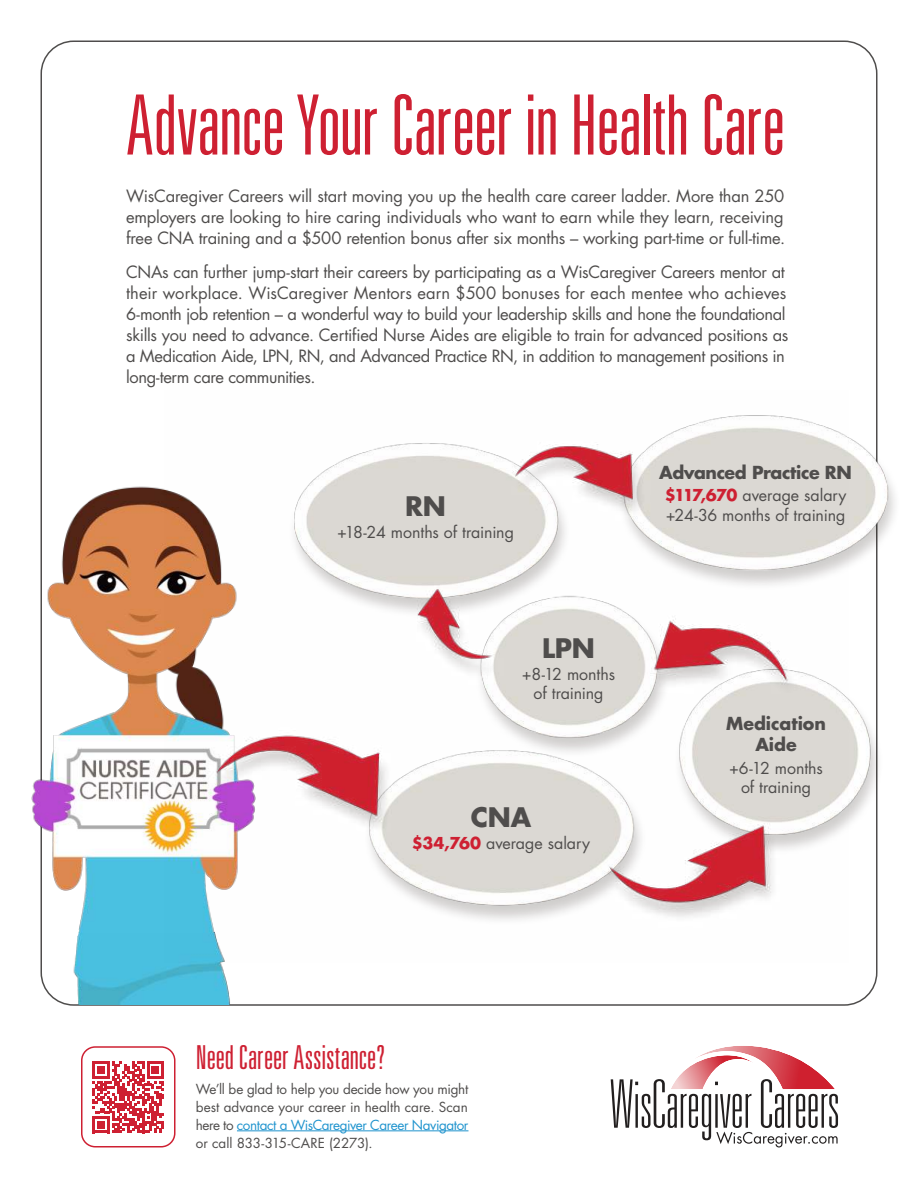
<style>
.page{position:relative;width:918px;height:1188px;background:#fff}
.page>*{position:absolute;margin:0;border:0;box-sizing:border-box;transform-origin:0 0}
.t1{font:300 ultra-condensed 83.1px "Univers";letter-spacing:-.01em;color:#ce2032}
.t2{font:300 ultra-condensed 33px "Univers";letter-spacing:-.005em;color:#ce2032}
.t3{font:700 26.25px "Futura Std";letter-spacing:-.005em;color:#4f4d4c}
.t4{font:700 17.4px/21px "Futura Std";letter-spacing:-.015em;color:#4f4d4c;text-align:center}
.t5{font:16.5px/21px "Futura Std";letter-spacing:-.02em;color:#4f4d4c;text-align:justify}
.t6{font:16.05px/19.2px "Futura Std";letter-spacing:-.005em;color:#4f4d4c;text-align:center}
.t7{font:13.5px/18px "Futura Std";letter-spacing:-.03em;color:#4f4d4c;text-align:justify}
.s1{font-weight:700;color:#ce2032}
.s2{color:#2094ce}
</style>
<div class="page">
<img style="left:40px;top:932px;width:190px;height:72px">
<img style="left:31px;top:479px;width:133px;height:453px">
<svg style="left:76px;top:929px;width:3px;height:7px"></svg>
<img style="left:849px;top:396px;width:46px;height:549px">
<img style="left:164px;top:415px;width:685px;height:547px">
<svg style="left:611px;top:1079px;width:227px;height:69px"></svg>
<img style="left:671px;top:1065px;width:21px;height:24px">
<img style="left:692px;top:1046px;width:143px;height:43px">
<hr style="left:237px;top:1131px;width:231px;height:1px;background:#2094ce">
<svg style="left:92px;top:1061px;width:72px;height:72px"></svg>
<div style="left:81px;top:1046px;width:95px;height:102px;border:2px solid #ce2032;border-radius:14px"></div>
<h1 class="t1" style="left:126px;top:77px;width:661px">Advance Your Career in Health Care</h1>
<p class="t5" style="left:126px;top:186px;width:661px">WisCaregiver Careers will start moving you up the health care career ladder. More than 250 employers are looking to hire caring individuals who want to earn while they learn, receiving free CNA training and a $500 retention bonus after six months – working part-time or full-time.</p>
<p class="t5" style="left:126px;top:263px;width:664px;text-align:left">CNAs can further jump-start their careers by participating as a WisCaregiver Careers mentor at their workplace. WisCaregiver Mentors earn $500 bonuses for each mentee who achieves 6-month job retention – a wonderful way to build your leadership skills and hone the foundational skills you need to advance. Certified Nurse Aides are eligible to train for advanced positions as a Medication Aide, LPN, RN, and Advanced Practice RN, in addition to management positions in long-term care communities.</p>
<h3 class="t3" style="left:405px;top:493px;width:42px">RN</h3>
<p class="t6" style="left:337px;top:524px;width:179px">+18-24 months of training</p>
<h3 class="t3" style="left:542px;top:635px;width:54px">LPN</h3>
<p class="t6" style="left:522px;top:666px;width:95px">+8-12 months of training</p>
<h3 class="t3" style="left:471px;top:804px;width:62px">CNA</h3>
<p class="t6" style="left:412px;top:835px;width:180px"><span class="s1">$34,760</span> average salary</p>
<p class="t4" style="left:659px;top:462px;width:194px">Advanced Practice RN</p>
<p class="t6" style="left:665px;top:487px;width:183px;text-align:left"><span class="s1">$117,670</span> average salary +24-36 months of training</p>
<p class="t4" style="left:726px;top:714px;width:101px">Medication<br>Aide</p>
<p class="t6" style="left:729px;top:759px;width:95px">+6-12 months of training</p>
<h2 class="t2" style="left:196px;top:1038px;width:191px">Need Career Assistance?</h2>
<p class="t7" style="left:196px;top:1080px;width:274px">We’ll be glad to help you decide how you might best advance your career in health care. Scan here to <span class="s2">contact a WisCaregiver Career Navigator </span>or call 833-315-CARE (2273).</p>
</div>
